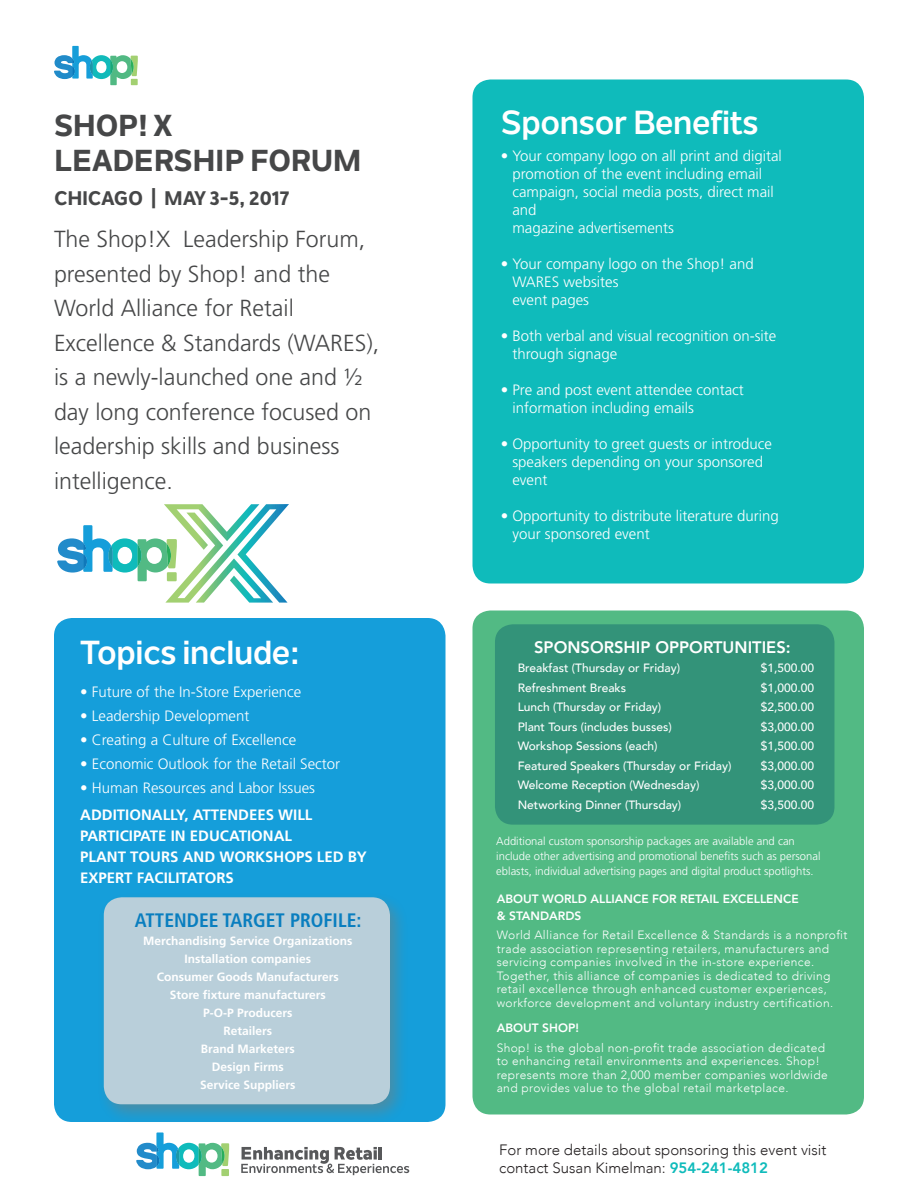
<style>
.page{position:relative;width:918px;height:1188px;background:#fff}
.page>*{position:absolute;margin:0;border:0;box-sizing:border-box;transform-origin:0 0}
.Publication_name{font:700 33px "Nolan Next";letter-spacing:-.01em;color:#fff}
.t1{font:800 30px "Nolan Next";letter-spacing:-.015em;color:#464748}
.t2{font:300 23.25px/34.5px "Frutiger";color:#464748}
.Blurb_text_small{font:700 condensed 19.5px "Frutiger";color:#097ebf}
.t3{font:800 19.5px "Nolan Next";letter-spacing:-.01em;color:#464748}
.t4{font:800 16.5px "Avenir LT Std";color:#fff}
.t5{font:300 15px/18px "Frutiger";color:#fff}
.t6{font:700 15px/21px "Frutiger";color:#fff}
.t7{font:300 15px/18px "Avenir";color:#231f20}
.t8{font:300 12px/13.5px "Avenir";letter-spacing:.03em;color:#fff}
.t9{font:500 12px "Avenir";color:#fff}
.t10{font:700 12px "Frutiger";color:#fff}
.t11{font:800 12px "Avenir LT Std";color:#fff}
.t12{font:300 11.25px/15px "Frutiger";color:#fff}
.s1{font-weight:800;color:#0fbbbb}
</style>
<div class="page">
<svg style="left:54px;top:46px;width:84px;height:39px"></svg>
<div style="left:54px;top:618px;width:392px;height:504px;background:#159eda;border-radius:18px"></div>
<div style="left:472px;top:80px;width:392px;height:504px;background:#0fbbbb;border-radius:18px"></div>
<div style="left:472px;top:610px;width:392px;height:504px;background:#52ba84;border-radius:18px"></div>
<div style="left:96px;top:892px;width:313px;height:233px;background:#8a7966;opacity:.52"></div>
<div style="left:104px;top:897px;width:286px;height:207px;background:#b9cfda;border-radius:18px"></div>
<svg style="left:57px;top:504px;width:232px;height:99px"></svg>
<div style="left:495px;top:624px;width:339px;height:201px;background:#339379;border-radius:18px"></div>
<svg style="left:241px;top:1147px;width:168px;height:28px"></svg>
<svg style="left:136px;top:1132px;width:93px;height:44px"></svg>
<p class="t1" style="left:54px;top:107px;width:120px">SHOP! X</p>
<p class="t1" style="left:54px;top:142px;width:309px">LEADERSHIP FORUM</p>
<p class="t3" style="left:54px;top:186px;width:237px">CHICAGO | MAY 3-5, 2017</p>
<p class="t2" style="left:54px;top:222px;width:327px">The Shop!X Leadership Forum, presented by Shop! and the<br>World Alliance for Retail<br>Excellence &amp; Standards (WARES), is a newly-launched one and ½ day long conference focused on leadership skills and business intelligence.</p>
<p class="Publication_name" style="left:80px;top:632px;width:221px">Topics include:</p>
<p class="t5" style="left:80px;top:683px;width:223px">• Future of the In-Store Experience</p>
<p class="t5" style="left:80px;top:707px;width:171px">• Leadership Development</p>
<p class="t5" style="left:80px;top:731px;width:218px">• Creating a Culture of Excellence</p>
<p class="t5" style="left:80px;top:755px;width:262px">• Economic Outlook for the Retail Sector</p>
<p class="t5" style="left:80px;top:779px;width:236px">• Human Resources and Labor Issues</p>
<p class="t6" style="left:80px;top:804px;width:288px">ADDITIONALLY, ATTENDEES WILL<br>PARTICIPATE IN EDUCATIONAL<br>PLANT TOURS AND WORKSHOPS LED BY<br>EXPERT FACILITATORS</p>
<p class="Blurb_text_small" style="left:135px;top:909px;width:228px">ATTENDEE TARGET PROFILE:</p>
<p class="t10" style="left:143px;top:934px;width:211px">Merchandising Service Organizations</p>
<p class="t10" style="left:184px;top:952px;width:128px">Installation companies</p>
<p class="t10" style="left:157px;top:970px;width:183px">Consumer Goods Manufacturers</p>
<p class="t10" style="left:170px;top:988px;width:158px">Store fixture manufacturers</p>
<p class="t10" style="left:203px;top:1006px;width:91px">P-O-P Producers</p>
<p class="t10" style="left:223px;top:1024px;width:50px">Retailers</p>
<p class="t10" style="left:201px;top:1042px;width:96px">Brand Marketers</p>
<p class="t10" style="left:212px;top:1060px;width:73px">Design Firms</p>
<p class="t10" style="left:200px;top:1078px;width:97px">Service Suppliers</p>
<p class="Publication_name" style="left:501px;top:102px;width:259px">Sponsor Benefits</p>
<p class="t5" style="left:512px;top:146px;width:271px;text-indent:-12px">• Your company logo on all print and digital promotion of the event including email campaign, social media posts, direct mail and<br>magazine advertisements</p>
<p class="t5" style="left:512px;top:254px;width:243px;text-indent:-12px">• Your company logo on the Shop! and<br>WARES websites<br>event pages</p>
<p class="t5" style="left:512px;top:326px;width:265px;text-indent:-12px">• Both verbal and visual recognition on-site through signage</p>
<p class="t5" style="left:512px;top:380px;width:233px;text-indent:-12px">• Pre and post event attendee contact information including emails</p>
<p class="t5" style="left:512px;top:434px;width:261px;text-indent:-12px">• Opportunity to greet guests or introduce speakers depending on your sponsored event</p>
<p class="t5" style="left:512px;top:506px;width:268px;text-indent:-12px">• Opportunity to distribute literature during your sponsored event</p>
<p class="t4" style="left:534px;top:637px;width:258px">SPONSORSHIP OPPORTUNITIES:</p>
<p class="t9" style="left:518px;top:657px;width:164px">Breakfast (Thursday or Friday)</p>
<p class="t9" style="left:761px;top:657px;width:55px">$1,500.00</p>
<p class="t9" style="left:518px;top:677px;width:110px">Refreshment Breaks</p>
<p class="t9" style="left:761px;top:677px;width:55px">$1,000.00</p>
<p class="t9" style="left:518px;top:696px;width:145px">Lunch (Thursday or Friday)</p>
<p class="t9" style="left:761px;top:696px;width:55px">$2,500.00</p>
<p class="t9" style="left:518px;top:716px;width:156px">Plant Tours (includes busses)</p>
<p class="t9" style="left:761px;top:716px;width:55px">$3,000.00</p>
<p class="t9" style="left:518px;top:735px;width:141px">Workshop Sessions (each)</p>
<p class="t9" style="left:761px;top:735px;width:55px">$1,500.00</p>
<p class="t9" style="left:518px;top:755px;width:215px">Featured Speakers (Thursday or Friday)</p>
<p class="t9" style="left:761px;top:755px;width:55px">$3,000.00</p>
<p class="t9" style="left:518px;top:774px;width:183px">Welcome Reception (Wednesday)</p>
<p class="t9" style="left:761px;top:774px;width:55px">$3,000.00</p>
<p class="t9" style="left:518px;top:794px;width:165px">Networking Dinner (Thursday)</p>
<p class="t9" style="left:761px;top:794px;width:55px">$3,500.00</p>
<p class="t12" style="left:496px;top:833px;width:326px">Additional custom sponsorship packages are available and can include other advertising and promotional benefits such as personal eblasts, individual advertising pages and digital product spotlights.</p>
<p class="t11" style="left:497px;top:892px;width:303px">ABOUT WORLD ALLIANCE FOR RETAIL EXCELLENCE</p>
<p class="t11" style="left:497px;top:909px;width:86px">&amp; STANDARDS</p>
<p class="t8" style="left:497px;top:929px;width:352px">World Alliance for Retail Excellence &amp; Standards is a nonprofit trade association representing retailers, manufacturers and servicing companies involved in the in-store experience.<br>Together, this alliance of companies is dedicated to driving retail excellence through enhanced customer experiences, workforce development and voluntary industry certification.</p>
<p class="t11" style="left:497px;top:1021px;width:84px">ABOUT SHOP!</p>
<p class="t8" style="left:497px;top:1041px;width:332px">Shop! is the global non-profit trade association dedicated to enhancing retail environments and experiences. Shop! represents more than 2,000 member companies worldwide and provides value to the global retail marketplace.</p>
<p class="t7" style="left:499px;top:1141px;width:329px">For more details about sponsoring this event visit contact Susan Kimelman: <span class="s1">954-241-4812</span></p>
</div>
